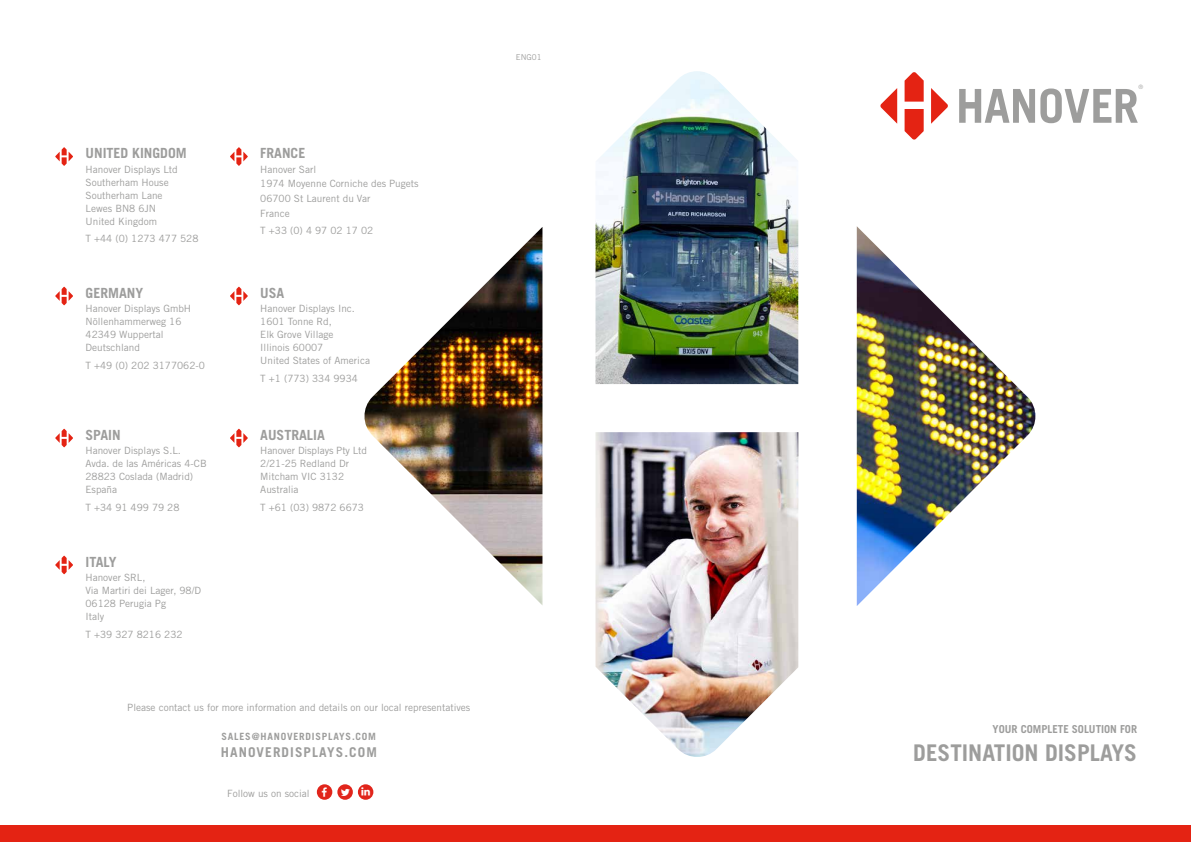
<style>
.page{position:relative;width:1191px;height:842px;background:#fff}
.page>*{position:absolute;margin:0;border:0;box-sizing:border-box;transform-origin:0 0}
.t1{font:700 23px "Trade Gothic";color:#9d9d9c}
.t2{font:700 14px "Trade Gothic";color:#9d9d9c}
.t3{font:700 13.5px "Trade Gothic";letter-spacing:.08em;color:#9d9d9c}
.t4{font:700 11px "Trade Gothic";color:#9d9d9c}
.t5{font:10px/13px "Trade Gothic";color:#9d9d9c}
.t6{font:700 10px "Trade Gothic";letter-spacing:.08em;color:#9d9d9c}
.t7{font:8px "Trade Gothic";color:#9d9d9c}
.t8{font:300 6px "Trade Gothic";color:#9d9d9c}
</style>
<div class="page">
<img style="left:364px;top:227px;width:178px;height:378px">
<img style="left:595px;top:71px;width:203px;height:313px">
<img style="left:595px;top:432px;width:203px;height:325px">
<img style="left:856px;top:226px;width:180px;height:380px">
<div style="left:0;top:826px;width:1191px;height:16px;background:#e42313"></div>
<svg style="left:55px;top:147px;width:18px;height:19px"></svg>
<svg style="left:230px;top:147px;width:18px;height:19px"></svg>
<svg style="left:55px;top:429px;width:18px;height:18px"></svg>
<svg style="left:55px;top:556px;width:18px;height:18px"></svg>
<svg style="left:55px;top:287px;width:18px;height:18px"></svg>
<svg style="left:230px;top:287px;width:18px;height:18px"></svg>
<svg style="left:230px;top:429px;width:18px;height:18px"></svg>
<div style="left:358px;top:784px;width:15px;height:16px;background:#e1251b;border-radius:50%"></div>
<div style="left:317px;top:784px;width:15px;height:16px;background:#e1251b;border-radius:50%"></div>
<svg style="left:337px;top:784px;width:16px;height:16px"></svg>
<svg style="left:959px;top:88px;width:178px;height:35px"></svg>
<svg style="left:904px;top:72px;width:19px;height:30px"></svg>
<svg style="left:880px;top:88px;width:17px;height:36px"></svg>
<svg style="left:904px;top:109px;width:19px;height:31px"></svg>
<svg style="left:931px;top:88px;width:17px;height:36px"></svg>
<svg style="left:341px;top:789px;width:9px;height:7px"></svg>
<h2 class="t2" style="left:86px;top:144px;width:103px">UNITED KINGDOM</h2>
<p class="t5" style="left:86px;top:163px;width:94px">Hanover Displays Ltd<br>Southerham House<br>Southerham Lane<br>Lewes BN8 6JN<br>United Kingdom</p>
<p class="t5" style="left:86px;top:232px;width:114px">T +44 (0) 1273 477 528</p>
<h2 class="t2" style="left:86px;top:284px;width:59px">GERMANY</h2>
<p class="t5" style="left:86px;top:302px;width:107px">Hanover Displays GmbH<br>Nöllenhammerweg 16<br>42349 Wuppertal<br>Deutschland</p>
<p class="t5" style="left:86px;top:359px;width:121px">T +49 (0) 202 3177062-0</p>
<h2 class="t2" style="left:85px;top:426px;width:37px">SPAIN</h2>
<p class="t5" style="left:85px;top:444px;width:123px">Hanover Displays S.L.<br>Avda. de las Américas 4-CB<br>28823 Coslada (Madrid)<br>España</p>
<p class="t5" style="left:85px;top:501px;width:96px">T +34 91 499 79 28</p>
<h2 class="t2" style="left:85px;top:553px;width:33px">ITALY</h2>
<p class="t5" style="left:85px;top:571px;width:117px">Hanover SRL,<br>Via Martiri dei Lager, 98/D<br>06128 Perugia Pg<br>Italy</p>
<p class="t5" style="left:85px;top:627px;width:99px">T +39 327 8216 232</p>
<h2 class="t2" style="left:260px;top:144px;width:47px">FRANCE</h2>
<p class="t5" style="left:260px;top:162px;width:160px;line-height:14.7px">Hanover Sarl<br>1974 Moyenne Corniche des Pugets<br>06700 St Laurent du Var<br>France</p>
<p class="t5" style="left:260px;top:224px;width:114px">T +33 (0) 4 97 02 17 02</p>
<h2 class="t2" style="left:260px;top:284px;width:26px">USA</h2>
<p class="t5" style="left:260px;top:302px;width:111px">Hanover Displays Inc.<br>1601 Tonne Rd,<br>Elk Grove Village<br>Illinois 60007<br>United States of America</p>
<p class="t5" style="left:260px;top:372px;width:99px">T +1 (773) 334 9934</p>
<h2 class="t2" style="left:260px;top:426px;width:66px">AUSTRALIA</h2>
<p class="t5" style="left:260px;top:444px;width:108px">Hanover Displays Pty Ltd<br>2/21-25 Redland Dr<br>Mitcham VIC 3132<br>Australia</p>
<p class="t5" style="left:260px;top:501px;width:105px">T +61 (03) 9872 6673</p>
<p class="t5" style="left:127px;top:701px;width:344px">Please contact us for more information and details on our local representatives</p>
<p class="t6" style="left:221px;top:730px;width:156px">SALES@HANOVERDISPLAYS.COM</p>
<h3 class="t3" style="left:221px;top:744px;width:158px">HANOVERDISPLAYS.COM</h3>
<p class="t5" style="left:227px;top:786px;width:84px">Follow us on social</p>
<p class="t7" style="left:516px;top:52px;width:27px">ENG01</p>
<p class="t8" style="left:1138px;top:83px;width:6px">®</p>
<p class="t4" style="left:992px;top:722px;width:146px">YOUR COMPLETE SOLUTION FOR</p>
<h1 class="t1" style="left:913px;top:738px;width:225px">DESTINATION DISPLAYS</h1>
</div>
